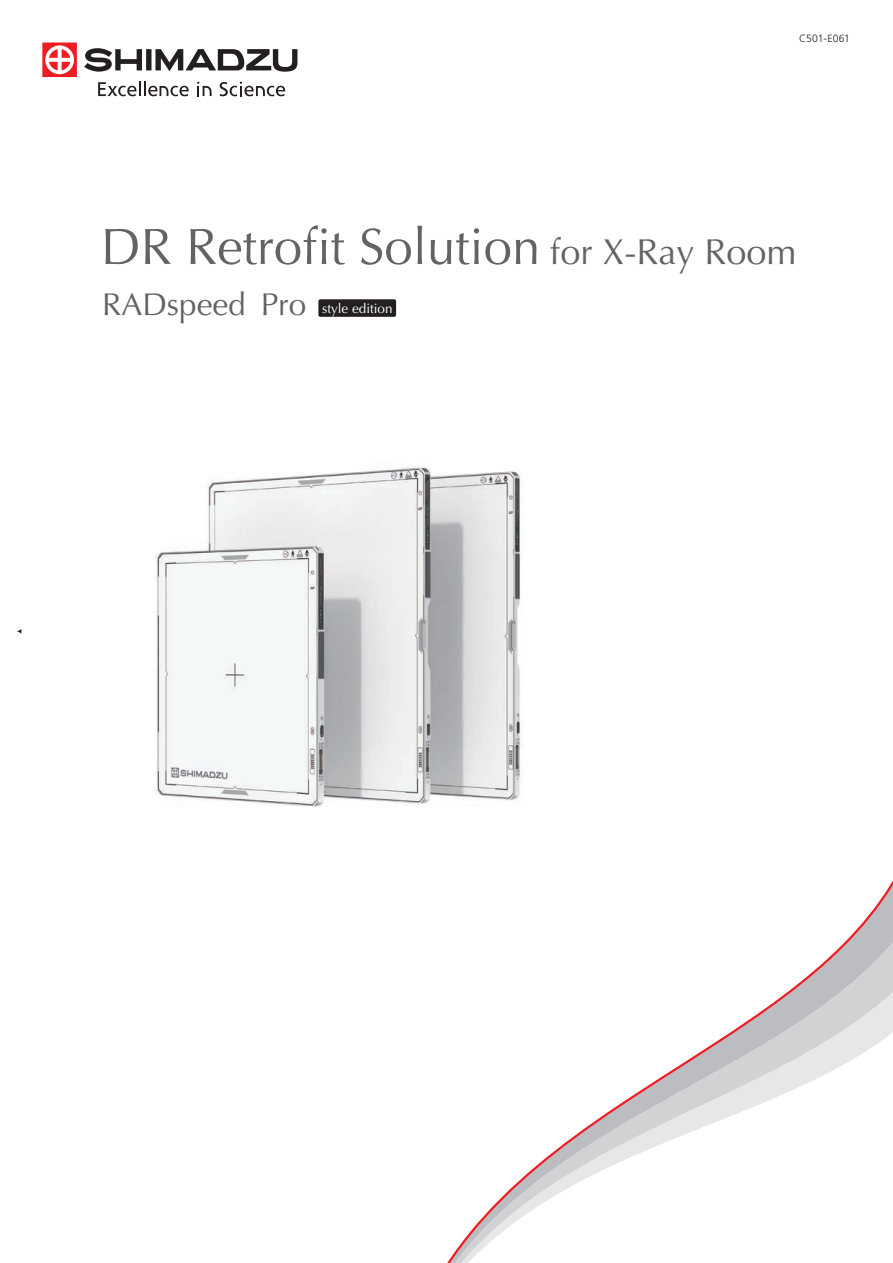
<style>
.page{position:relative;width:893px;height:1263px;background:#fff}
.page>*{position:absolute;margin:0;border:0;box-sizing:border-box;transform-origin:0 0}
.t1{font:51px "Optima LT Std";color:#636366}
.t2{font:31.5px "Optima LT Std";color:#636366}
.t3{font:13.5px "Optima LT Std";color:#fff}
.t4{font:300 10.5px "Frutiger LT Std";letter-spacing:-.005em;color:#231f20}
.s1{font-size:36px}
</style>
<div class="page">
<img style="left:155px;top:467px;width:368px;height:340px">
<svg style="left:42px;top:43px;width:35px;height:34px"></svg>
<svg style="left:84px;top:48px;width:58px;height:24px"></svg>
<div style="left:146px;top:49px;width:5px;height:21px;background:#231f20"></div>
<svg style="left:155px;top:49px;width:142px;height:23px"></svg>
<svg style="left:98px;top:81px;width:91px;height:15px"></svg>
<svg style="left:197px;top:82px;width:15px;height:14px"></svg>
<svg style="left:220px;top:82px;width:65px;height:14px"></svg>
<svg style="left:447px;top:880px;width:446px;height:383px"></svg>
<div style="left:318px;top:299px;width:78px;height:18px;background:#231f20;border-radius:2px"></div>
<p class="t4" style="left:799px;top:33px;width:52px">C501-E061</p>
<p class="t1" style="left:101px;top:217px;width:697px">DR Retrofit Solution <span class="s1">for X-Ray Room</span></p>
<p class="t2" style="left:102px;top:286px;width:206px">RADspeed Pro</p>
<p class="t3" style="left:322px;top:300px;width:72px">style edition</p>
</div>
